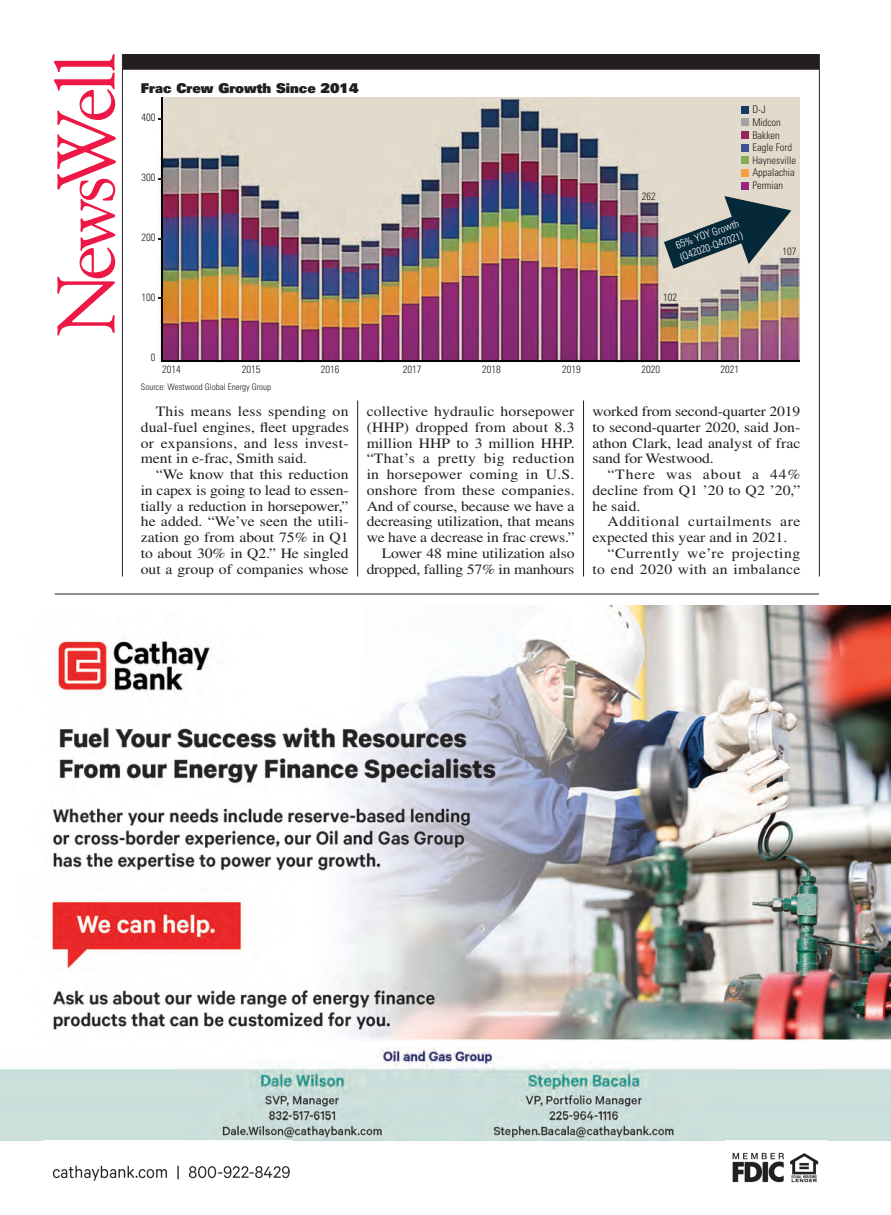
<style>
.page{position:relative;width:891px;height:1215px;background:#fff}
.page>*{position:absolute;margin:0;border:0;box-sizing:border-box;transform-origin:0 0}
.NEWSWELL_Indent{font:14.25px/15.8px "Times LT Std";color:#231f20;text-align:justify;scale:1.1 1}
.NEWSWELL_Indent-2{font:14.25px/15.8px "Times LT Std";letter-spacing:.035em;color:#231f20;scale:1.1 1}
.t1{font:900 13.5px "Univers";color:#231f20}
.t2{font:300 condensed 10.5px/12.6px "Univers";color:#231f20}
.t3{font:300 condensed 10.5px/12.6px "Univers";color:#fff}
.t4{font:300 condensed 9px "Univers";color:#231f20}
</style>
<div class="page">
<svg style="left:54px;top:54px;width:62px;height:282px"></svg>
<hr style="left:819px;top:54px;width:1px;height:522px;background:#231f20">
<hr style="left:122px;top:54px;width:1px;height:522px;background:#231f20">
<div style="left:123px;top:54px;width:696px;height:16px;background:#231f20"></div>
<hr style="left:357px;top:400px;width:1px;height:176px;background:#231f20">
<hr style="left:583px;top:400px;width:1px;height:176px;background:#231f20">
<hr style="left:55px;top:594px;width:764px;height:1px;background:#231f20">
<img style="left:158px;top:97px;width:44px;height:266px">
<img style="left:758px;top:97px;width:42px;height:266px">
<img style="left:209px;top:362px;width:535px;height:1px">
<img style="left:163px;top:97px;width:636px;height:263px">
<hr style="left:162px;top:360px;width:638px;height:2px;background:#040503">
<hr style="left:162px;top:97px;width:1px;height:263px;background:#040503">
<div style="left:741px;top:106px;width:8px;height:7px;background:#133a63"></div>
<div style="left:741px;top:119px;width:8px;height:7px;background:#a5a2a5"></div>
<div style="left:741px;top:131px;width:8px;height:8px;background:#97275c"></div>
<div style="left:741px;top:144px;width:8px;height:8px;background:#435392"></div>
<div style="left:741px;top:157px;width:8px;height:7px;background:#86ad51"></div>
<div style="left:741px;top:169px;width:8px;height:8px;background:#f89f44"></div>
<div style="left:741px;top:182px;width:8px;height:8px;background:#982480"></div>
<svg style="left:664px;top:196px;width:127px;height:73px;background:#7d8888"></svg>
<img style="left:51px;top:605px;width:840px;height:437px">
<img style="left:0;top:1047px;width:891px;height:94px">
<img style="left:52px;top:1165px;width:238px;height:16px">
<img style="left:732px;top:1152px;width:87px;height:31px">
<p class="t1" style="left:141px;top:79px;width:219px">Frac Crew Growth Since 2014</p>
<p class="t2" style="left:142px;top:111px;width:15px">400</p>
<p class="t2" style="left:142px;top:171px;width:15px">300</p>
<p class="t2" style="left:142px;top:231px;width:15px">200</p>
<p class="t2" style="left:142px;top:291px;width:15px">100</p>
<p class="t2" style="left:642px;top:190px;width:15px">262</p>
<p class="t2" style="left:752px;top:103px;width:45px">D-J<br>Midcon<br>Bakken<br>Eagle Ford<br>Haynesville<br>Appalachia<br>Permian</p>
<p class="t3" style="left:674px;top:239px;width:68px;rotate:-20deg">65% YOY Growth (Q42020-Q42021)</p>
<p class="t2" style="left:782px;top:245px;width:15px">107</p>
<p class="t2" style="left:663px;top:291px;width:15px">102</p>
<p class="t2" style="left:151px;top:351px;width:6px">0</p>
<p class="t2" style="left:162px;top:363px;width:20px">2014</p>
<p class="t2" style="left:242px;top:363px;width:20px">2015</p>
<p class="t2" style="left:321px;top:363px;width:20px">2016</p>
<p class="t2" style="left:403px;top:363px;width:20px">2017</p>
<p class="t2" style="left:482px;top:363px;width:20px">2018</p>
<p class="t2" style="left:562px;top:363px;width:20px">2019</p>
<p class="t2" style="left:641px;top:363px;width:20px">2020</p>
<p class="t2" style="left:721px;top:363px;width:20px">2021</p>
<p class="t4" style="left:141px;top:381px;width:132px">Source: Westwood Global Energy Group</p>
<p class="NEWSWELL_Indent" style="left:141px;top:404px;width:191px;text-indent:15px">This means less spending on dual-fuel engines, fleet upgrades or expansions, and less invest&shy;ment in e-frac, Smith said.</p>
<p class="NEWSWELL_Indent" style="left:141px;top:467px;width:191px;text-indent:15px">“We know that this reduction in capex is going to lead to essen&shy;tially a reduction in horsepower,” he added. “We’ve seen the utili&shy;zation go from about 75% in Q1 to about 30% in Q2.” He singled out a group of companies whose</p>
<p class="NEWSWELL_Indent" style="left:367px;top:403px;width:191px">collective hydraulic horsepower (HHP) dropped from about 8.3 million HHP to 3 million HHP. “That’s a pretty big reduction in horsepower coming in U.S. onshore from these companies.<br>And of course, because we have a decreasing utilization, that means we have a decrease in frac crews.”</p>
<p class="NEWSWELL_Indent" style="left:367px;top:545px;width:191px;text-align:right">Lower 48 mine utilization also dropped, falling 57% in manhours</p>
<p class="NEWSWELL_Indent" style="left:593px;top:403px;width:190px">worked from second-quarter 2019 to second-quarter 2020, said Jon&shy;athon Clark, lead analyst of frac sand for Westwood.</p>
<p class="NEWSWELL_Indent" style="left:593px;top:466px;width:191px;text-indent:15px">“There was about a 44% decline from Q1 ’20 to Q2 ’20,” he said.</p>
<p class="NEWSWELL_Indent-2" style="left:593px;top:514px;width:191px;text-indent:15px">Additional curtailments are expected this year and in 2021.</p>
<p class="NEWSWELL_Indent-2" style="left:593px;top:545px;width:190px;text-align:right">“Currently we’re projecting to end 2020 with an imbalance</p>
</div>
